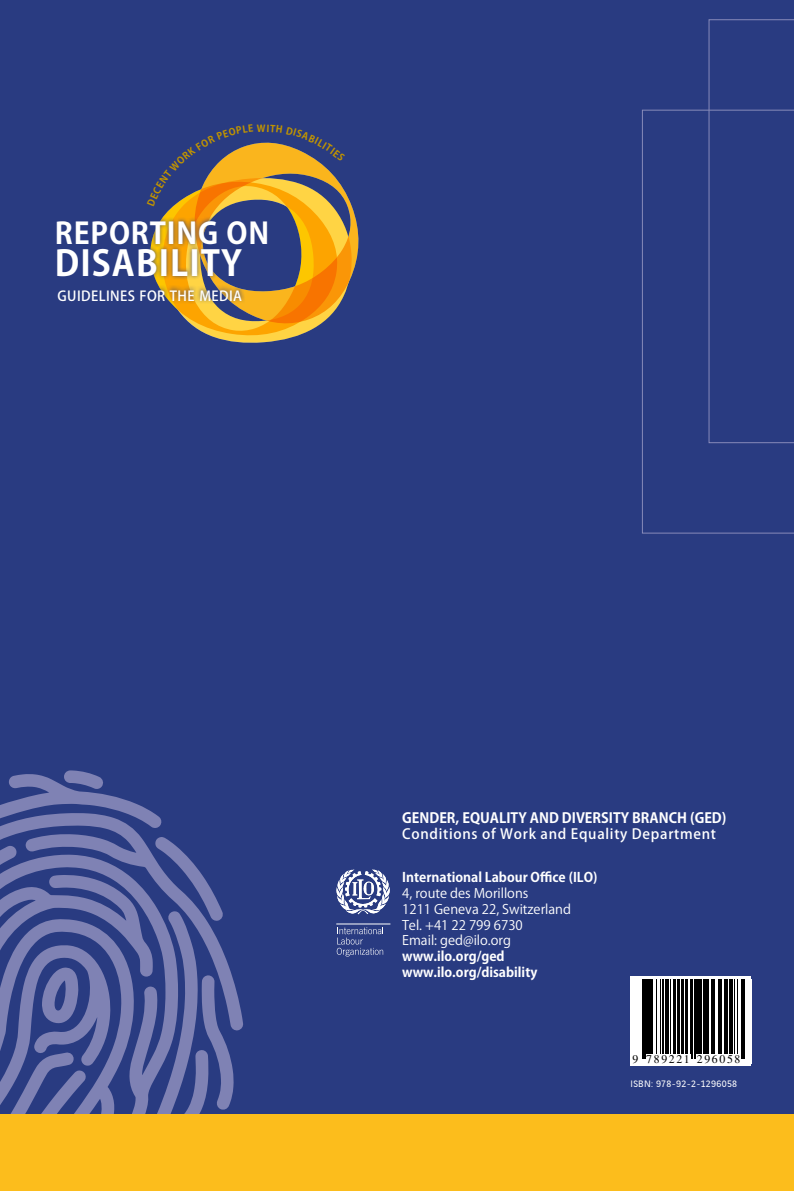
<style>
.page{position:relative;width:794px;height:1191px;background:#fff}
.page>*{position:absolute;margin:0;border:0;box-sizing:border-box;transform-origin:0 0}
.t1{font:700 34.82px "Koz Go Pro";letter-spacing:.03em;color:#fff}
.t2{font:700 29.22px "Koz Go Pro";letter-spacing:.03em;color:#fff}
.t3{font:700 14px "Koz Go Pro";color:#fff}
.t4{font:500 14px "Koz Go Pro";letter-spacing:.05em;color:#fff}
.t5{font:500 13.65px "Koz Go Pro";letter-spacing:.03em;color:#fff}
.t6{font:13.12px/15.8px "Koz Go Pro";color:#fff}
.t7{font:700 13.12px/15.8px "Koz Go Pro";color:#fff}
.t8{font:11.72px "Times";letter-spacing:.14em;color:#000}
.t9{font:9.97px "Vinci Sans";letter-spacing:.03em;color:#fff}
</style>
<div class="page">
<div style="left:0;top:0;width:794px;height:1114px;background:#293b81"></div>
<div style="left:630px;top:976px;width:121px;height:89px;background:#fff"></div>
<svg style="left:234px;top:983px;width:9px;height:47px"></svg>
<svg style="left:0;top:770px;width:234px;height:344px"></svg>
<svg style="left:642px;top:110px;width:152px;height:423px"></svg>
<svg style="left:708px;top:19px;width:86px;height:424px"></svg>
<svg style="left:336px;top:870px;width:54px;height:44px"></svg>
<img style="left:348px;top:869px;width:33px;height:8px">
<svg style="left:337px;top:927px;width:47px;height:29px"></svg>
<hr style="left:336px;top:923px;width:54px;height:1px;background:#fff">
<div style="left:0;top:1114px;width:794px;height:77px;background:#fcbd1c"></div>
<svg style="left:643px;top:979px;width:109px;height:84px"></svg>
<hr style="left:642px;top:979px;width:1px;height:80px;background:#000">
<hr style="left:644px;top:979px;width:1px;height:80px;background:#000">
<hr style="left:646px;top:979px;width:4px;height:74px;background:#000">
<hr style="left:651px;top:979px;width:2px;height:74px;background:#000">
<hr style="left:656px;top:979px;width:1px;height:74px;background:#000">
<hr style="left:659px;top:979px;width:1px;height:74px;background:#000">
<hr style="left:662px;top:979px;width:2px;height:74px;background:#000">
<hr style="left:665px;top:979px;width:3px;height:74px;background:#000">
<hr style="left:670px;top:979px;width:1px;height:74px;background:#000">
<hr style="left:673px;top:979px;width:2px;height:74px;background:#000">
<hr style="left:677px;top:979px;width:3px;height:74px;background:#000">
<hr style="left:681px;top:979px;width:2px;height:74px;background:#000">
<hr style="left:685px;top:979px;width:2px;height:74px;background:#000">
<hr style="left:689px;top:979px;width:1px;height:74px;background:#000">
<hr style="left:692px;top:979px;width:1px;height:80px;background:#000">
<hr style="left:694px;top:979px;width:1px;height:80px;background:#000">
<hr style="left:696px;top:979px;width:2px;height:74px;background:#000">
<hr style="left:699px;top:979px;width:2px;height:74px;background:#000">
<hr style="left:703px;top:979px;width:4px;height:74px;background:#000">
<hr style="left:708px;top:979px;width:1px;height:74px;background:#000">
<hr style="left:711px;top:979px;width:1px;height:74px;background:#000">
<hr style="left:713px;top:979px;width:1px;height:74px;background:#000">
<hr style="left:718px;top:979px;width:4px;height:74px;background:#000">
<hr style="left:724px;top:979px;width:1px;height:74px;background:#000">
<hr style="left:726px;top:979px;width:1px;height:74px;background:#000">
<hr style="left:729px;top:979px;width:3px;height:74px;background:#000">
<hr style="left:734px;top:979px;width:1px;height:74px;background:#000">
<hr style="left:737px;top:979px;width:1px;height:74px;background:#000">
<hr style="left:741px;top:979px;width:1px;height:80px;background:#000">
<hr style="left:743px;top:979px;width:1px;height:80px;background:#000">
<svg style="left:150px;top:142px;width:208px;height:201px"></svg>
<h2 class="t2" style="left:55px;top:215px;width:216px">REPORTING ON</h2>
<h1 class="t1" style="left:55px;top:240px;width:189px">DISABILITY</h1>
<p class="t5" style="left:58px;top:287px;width:186px">GUIDELINES FOR THE MEDIA</p>
<p class="t3" style="left:402px;top:808px;width:326px">GENDER, EQUALITY AND DIVERSITY BRANCH (GED)</p>
<p class="t4" style="left:402px;top:825px;width:315px">Conditions of Work and Equality Department</p>
<p class="t7" style="left:402px;top:870px;width:197px">International Labour Office (ILO)</p>
<p class="t6" style="left:402px;top:885px;width:170px">4, route des Morillons<br>1211 Geneva 22, Switzerland<br>Tel. +41 22 799 6730<br>Email: ged@ilo.org</p>
<p class="t7" style="left:402px;top:949px;width:137px">www.ilo.org/ged www.ilo.org/disability</p>
<p class="t8" style="left:632px;top:1052px;width:109px">9 789221 296058</p>
<p class="t9" style="left:630px;top:1076px;width:108px">ISBN: 978-92-2-1296058</p>
</div>
